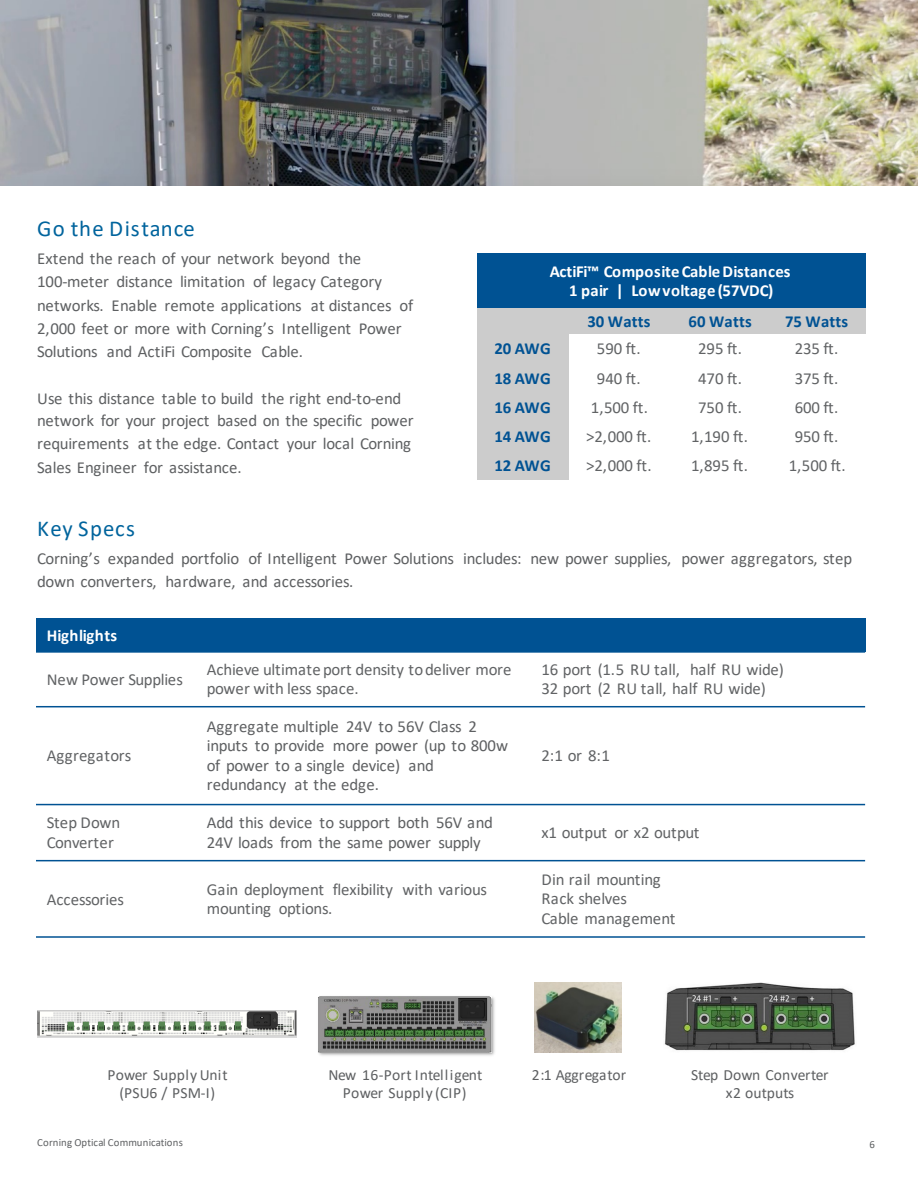
<style>
.page{position:relative;width:918px;height:1188px;background:#fff}
.page>*{position:absolute;margin:0;border:0;box-sizing:border-box;transform-origin:0 0}
.t1{font:22.8px "Calibri";letter-spacing:.05em;color:#00649d}
.t2{font:16.8px/23.1px "Calibri";letter-spacing:-.015em;color:#5e6062}
.t3{font:16.8px/19.2px "Calibri";letter-spacing:-.015em;color:#616365}
.t4{font:700 16.8px "Calibri";letter-spacing:.01em;color:#fff}
.t5{font:700 16.8px "Calibri";letter-spacing:.005em;color:#005293}
.t6{font:16.8px "Calibri";letter-spacing:.015em;color:#616365}
.t7{font:15.6px/18px "Calibri";letter-spacing:.01em;color:#5e6062;text-align:center}
.t8{font:15.6px "Calibri";letter-spacing:-.01em;color:#5e6062}
.t9{font:10.8px "Calibri";letter-spacing:.02em;color:#5e6062}
</style>
<div class="page">
<div style="left:36px;top:619px;width:829px;height:33px;background:#005293"></div>
<hr style="left:36px;top:651px;width:829px;height:2px;background:#005293">
<hr style="left:36px;top:706px;width:829px;height:1px;background:#005293">
<hr style="left:36px;top:804px;width:829px;height:1px;background:#005293">
<hr style="left:36px;top:860px;width:829px;height:1px;background:#005293">
<hr style="left:36px;top:936px;width:829px;height:2px;background:#005293">
<div style="left:477px;top:253px;width:388px;height:55px;background:#005293"></div>
<div style="left:477px;top:308px;width:92px;height:26px;background:#ccc"></div>
<div style="left:569px;top:308px;width:102px;height:26px;background:#ccc"></div>
<div style="left:671px;top:308px;width:99px;height:26px;background:#ccc"></div>
<div style="left:770px;top:308px;width:95px;height:26px;background:#ccc"></div>
<div style="left:477px;top:334px;width:92px;height:29px;background:#ccc"></div>
<div style="left:477px;top:363px;width:92px;height:29px;background:#ccc"></div>
<div style="left:477px;top:392px;width:92px;height:29px;background:#ccc"></div>
<div style="left:477px;top:421px;width:92px;height:30px;background:#ccc"></div>
<div style="left:477px;top:451px;width:92px;height:29px;background:#ccc"></div>
<img style="left:318px;top:997px;width:177px;height:59px">
<img style="left:318px;top:996px;width:174px;height:56px">
<img style="left:534px;top:983px;width:88px;height:69px">
<img style="left:664px;top:983px;width:191px;height:68px">
<img style="left:0;top:0;width:918px;height:186px">
<img style="left:37px;top:1010px;width:259px;height:28px">
<p class="t1" style="left:37px;top:212px;width:159px">Go the Distance</p>
<p class="t2" style="left:37px;top:247px;width:377px">Extend the reach of your network beyond the 100-meter distance limitation of legacy Category networks. Enable remote applications at distances of 2,000 feet or more with Corning’s Intelligent Power Solutions and ActiFi Composite Cable.</p>
<p class="t2" style="left:37px;top:386px;width:378px">Use this distance table to build the right end-to-end network for your project based on the specific power requirements at the edge. Contact your local Corning Sales Engineer for assistance.</p>
<p class="t4" style="left:550px;top:259px;width:242px">ActiFi™ Composite Cable Distances</p>
<p class="t4" style="left:569px;top:278px;width:206px">1 pair | Low voltage (57VDC)</p>
<p class="t5" style="left:587px;top:310px;width:65px">30 Watts</p>
<p class="t5" style="left:689px;top:310px;width:65px">60 Watts</p>
<p class="t5" style="left:785px;top:310px;width:65px">75 Watts</p>
<p class="t5" style="left:495px;top:337px;width:58px">20 AWG</p>
<p class="t3" style="left:597px;top:339px;width:45px">590 ft.</p>
<p class="t3" style="left:698px;top:339px;width:45px">295 ft.</p>
<p class="t3" style="left:795px;top:339px;width:45px">235 ft.</p>
<p class="t5" style="left:495px;top:366px;width:58px">18 AWG</p>
<p class="t3" style="left:597px;top:368px;width:45px">940 ft.</p>
<p class="t3" style="left:698px;top:368px;width:45px">470 ft.</p>
<p class="t3" style="left:795px;top:368px;width:45px">375 ft.</p>
<p class="t5" style="left:495px;top:395px;width:58px">16 AWG</p>
<p class="t3" style="left:591px;top:397px;width:59px">1,500 ft.</p>
<p class="t3" style="left:698px;top:397px;width:45px">750 ft.</p>
<p class="t3" style="left:795px;top:397px;width:45px">600 ft.</p>
<p class="t5" style="left:495px;top:425px;width:58px">14 AWG</p>
<p class="t3" style="left:586px;top:427px;width:67px">&gt;2,000 ft.</p>
<p class="t3" style="left:691px;top:427px;width:59px">1,190 ft.</p>
<p class="t3" style="left:795px;top:427px;width:45px">950 ft.</p>
<p class="t5" style="left:495px;top:454px;width:58px">12 AWG</p>
<p class="t3" style="left:586px;top:456px;width:67px">&gt;2,000 ft.</p>
<p class="t3" style="left:691px;top:456px;width:59px">1,895 ft.</p>
<p class="t3" style="left:789px;top:456px;width:59px">1,500 ft.</p>
<p class="t1" style="left:37px;top:512px;width:99px">Key Specs</p>
<p class="t2" style="left:37px;top:547px;width:817px">Corning’s expanded portfolio of Intelligent Power Solutions includes: new power supplies, power aggregators, step down converters, hardware, and accessories.</p>
<p class="t4" style="left:47px;top:624px;width:72px">Highlights</p>
<p class="t3" style="left:47px;top:669px;width:138px">New Power Supplies</p>
<p class="t3" style="left:207px;top:660px;width:306px">Achieve ultimate port density to deliver more power with less space.</p>
<p class="t3" style="left:541px;top:660px;width:244px">16 port (1.5 RU tall, half RU wide)</p>
<p class="t3" style="left:541px;top:679px;width:226px">32 port (2 RU tall, half RU wide)</p>
<p class="t6" style="left:47px;top:744px;width:86px">Aggregators</p>
<p class="t2" style="left:207px;top:716px;width:303px;line-height:19.6px">Aggregate multiple 24V to 56V Class 2 inputs to provide more power (up to 800w of power to a single device) and redundancy at the edge.</p>
<p class="t3" style="left:541px;top:746px;width:70px">2:1 or 8:1</p>
<p class="t3" style="left:47px;top:813px;width:75px">Step Down<br>Converter</p>
<p class="t2" style="left:207px;top:813px;width:288px;line-height:19.2px">Add this device to support both 56V and<br>24V loads from the same power supply</p>
<p class="t3" style="left:541px;top:823px;width:160px">x1 output or x2 output</p>
<p class="t3" style="left:47px;top:889px;width:79px">Accessories</p>
<p class="t3" style="left:207px;top:879px;width:282px">Gain deployment flexibility with various mounting options.</p>
<p class="t3" style="left:541px;top:869px;width:121px">Din rail mounting<br>Rack shelves</p>
<p class="t3" style="left:541px;top:909px;width:136px">Cable management</p>
<p class="t7" style="left:107px;top:1065px;width:122px">Power Supply Unit (PSU6 / PSM-I)</p>
<p class="t7" style="left:328px;top:1065px;width:156px">New 16-Port Intelligent<br>Power Supply (CIP)</p>
<p class="t8" style="left:532px;top:1064px;width:96px">2:1 Aggregator</p>
<p class="t7" style="left:691px;top:1065px;width:139px">Step Down Converter</p>
<p class="t7" style="left:726px;top:1083px;width:70px">x2 outputs</p>
<p class="t9" style="left:37px;top:1135px;width:147px">Corning Optical Communications</p>
<p class="t9" style="left:869px;top:1137px;width:7px">6</p>
</div>
